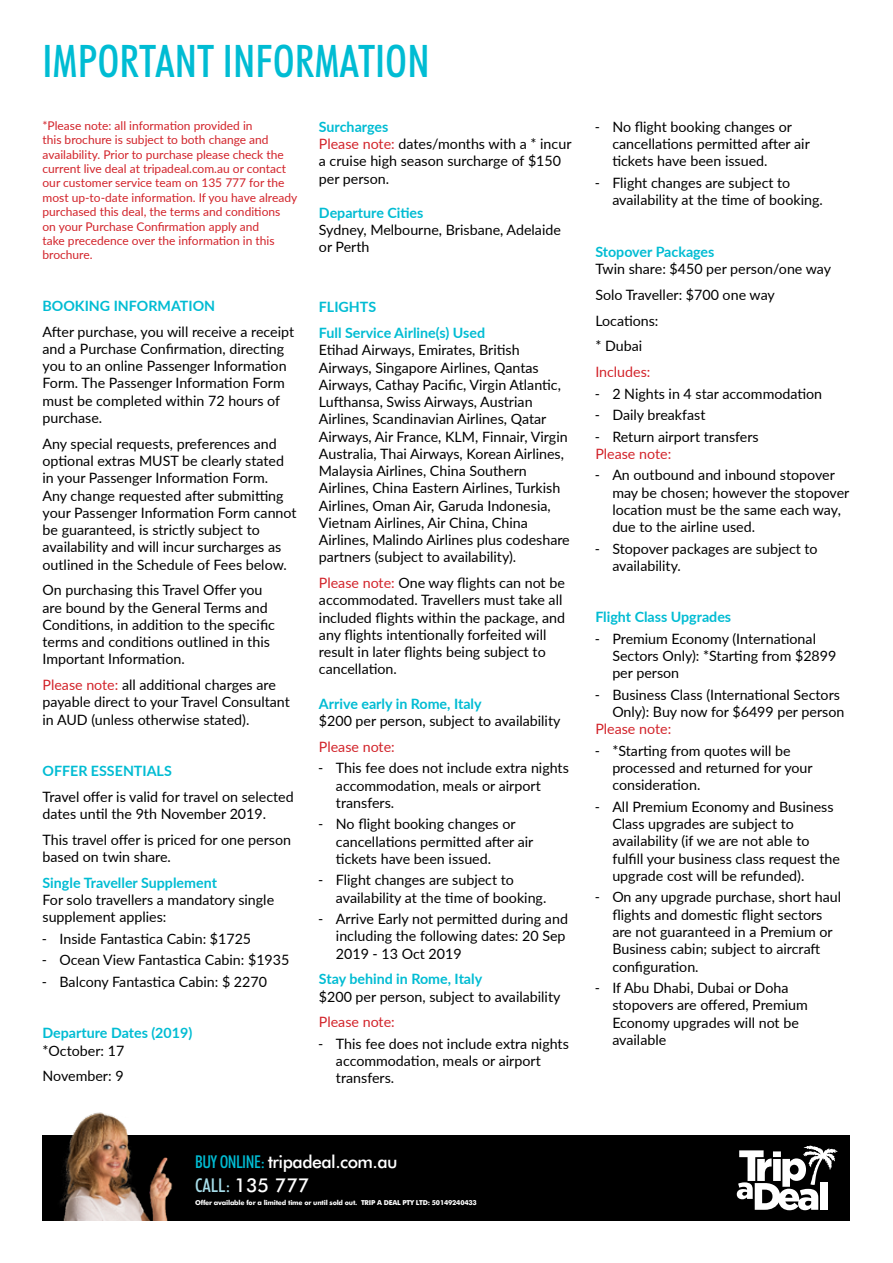
<style>
.page{position:relative;width:893px;height:1263px;background:#fff}
.page>*{position:absolute;margin:0;border:0;box-sizing:border-box;transform-origin:0 0}
.t1{font:500 condensed 45px "Futura BT";color:#00bcd3}
.t2{font:500 19.05px "Futura BT";color:#fff}
.t3{font:500 17.7px "Futura BT";letter-spacing:-.03em;color:#fff}
.t4{font:14.25px/17.2px "Lato";color:#000}
.t5{font:700 14.25px/25.8px "Lato";color:#00bcd3}
.t6{font:14.25px "Lato";color:#d2232a}
.t7{font:12px/14.4px "Lato";color:#d2232a}
.t8{font:700 6.75px "Futura BT";letter-spacing:-.03em;color:#fff}
.s1{color:#d2232a}
.s2{font-family:"Roboto"}
.s3{font-weight:700;color:#00bcd3}
.s4{font-stretch:condensed;color:#00bcd3}
.s5{font-stretch:condensed;color:#a7dde9}
</style>
<div class="page">
<div style="left:43px;top:1135px;width:807px;height:85px;background:#000"></div>
<img style="left:60px;top:1112px;width:113px;height:108px">
<svg style="left:737px;top:1145px;width:101px;height:65px"></svg>
<h1 class="t1" style="left:43px;top:34px;width:389px">IMPORTANT INFORMATION</h1>
<p class="t7" style="left:43px;top:118px;width:256px">*Please note: all information provided in<br>this brochure is subject to both change and availability. Prior to purchase please check the current live deal at tripadeal.com.au or contact our customer service team on 135 777 for the most up-to-date information. If you have already purchased this deal, the terms and conditions<br>on your Purchase Confirmation apply and<br>take precedence over the information in this brochure.</p>
<p class="t5" style="left:43px;top:292px;width:174px">BOOKING INFORMATION</p>
<p class="t4" style="left:43px;top:322px;width:253px">After purchase, you will receive a receipt and a Purchase Confirmation, directing you to an online Passenger Information Form. The Passenger Information Form must be completed within 72 hours of purchase.</p>
<p class="t4" style="left:43px;top:434px;width:256px">Any special requests, preferences and optional extras MUST be clearly stated in your Passenger Information Form.<br>Any change requested after submitting your Passenger Information Form cannot be guaranteed, is strictly subject to availability and will incur surcharges as outlined in the Schedule of Fees below.</p>
<p class="t4" style="left:43px;top:581px;width:234px">On purchasing this Travel Offer you are bound by the General Terms and Conditions, in addition to the specific terms and conditions outlined in this Important Information.</p>
<p class="t4" style="left:43px;top:676px;width:249px"><span class="s1">Please note:</span> all additional charges are payable direct to your Travel Consultant in AUD (unless otherwise stated).</p>
<p class="t5" style="left:43px;top:757px;width:131px">OFFER ESSENTIALS</p>
<p class="t4" style="left:43px;top:787px;width:253px">Travel offer is valid for travel on selected dates until the 9th November 2019.</p>
<p class="t4" style="left:43px;top:830px;width:250px">This travel offer is priced for one person based on twin share.</p>
<p class="t5" style="left:43px;top:869px;width:176px">Single Traveller Supplement</p>
<p class="t4" style="left:43px;top:891px;width:233px">For solo travellers a mandatory single supplement applies:</p>
<p class="t4" style="left:43px;top:929px;width:210px"><span class="s2">-</span> Inside Fantastica Cabin: $1725</p>
<p class="t4" style="left:43px;top:951px;width:248px"><span class="s2">-</span> Ocean View Fantastica Cabin: $1935</p>
<p class="t4" style="left:43px;top:972px;width:226px"><span class="s2">-</span> Balcony Fantastica Cabin: $ 2270</p>
<p class="t5" style="left:43px;top:1020px;width:151px">Departure Dates (2019)</p>
<p class="t4" style="left:43px;top:1037px;width:83px;line-height:25.8px">*October: 17<br>November: 9</p>
<p class="t4" style="left:319px;top:117px;width:254px"><span class="s3">Surcharges<br></span><span class="s1">Please note:</span> dates/months with a * incur a cruise high season surcharge of $150 per person.</p>
<p class="t5" style="left:319px;top:199px;width:106px">Departure Cities</p>
<p class="t4" style="left:319px;top:221px;width:244px">Sydney, Melbourne, Brisbane, Adelaide or Perth</p>
<p class="t5" style="left:319px;top:294px;width:168px">FLIGHTS<br>Full Service Airline(s) Used</p>
<p class="t4" style="left:319px;top:341px;width:252px">Etihad Airways, Emirates, British Airways, Singapore Airlines, Qantas Airways, Cathay Pacific, Virgin Atlantic, Lufthansa, Swiss Airways, Austrian Airlines, Scandinavian Airlines, Qatar Airways, Air France, KLM, Finnair, Virgin Australia, Thai Airways, Korean Airlines, Malaysia Airlines, China Southern Airlines, China Eastern Airlines, Turkish Airlines, Oman Air, Garuda Indonesia, Vietnam Airlines, Air China, China Airlines, Malindo Airlines plus codeshare partners (subject to availability).</p>
<p class="t4" style="left:319px;top:574px;width:248px"><span class="s1">Please note:</span> One way flights can not be accommodated. Travellers must take all included flights within the package, and any flights intentionally forfeited will result in later flights being subject to cancellation.</p>
<p class="t5" style="left:319px;top:690px;width:164px">Arrive early in Rome, Italy</p>
<p class="t4" style="left:319px;top:711px;width:243px">$200 per person, subject to availability</p>
<p class="t6" style="left:319px;top:736px;width:77px">Please note:</p>
<p class="t4" style="left:336px;top:759px;width:234px;text-indent:-17px"><span class="s2">-</span> This fee does not include extra nights accommodation, meals or airport transfers.</p>
<p class="t4" style="left:336px;top:815px;width:199px;text-indent:-17px"><span class="s2">-</span> No flight booking changes or cancellations permitted after air tickets have been issued.</p>
<p class="t4" style="left:336px;top:871px;width:212px;text-indent:-17px"><span class="s2">-</span> Flight changes are subject to availability at the time of booking.</p>
<p class="t4" style="left:336px;top:910px;width:234px;text-indent:-17px"><span class="s2">-</span> Arrive Early not permitted during and including the following dates: 20 Sep<br>2019 - 13 Oct 2019</p>
<p class="t5" style="left:319px;top:966px;width:165px">Stay behind in Rome, Italy</p>
<p class="t4" style="left:319px;top:987px;width:243px">$200 per person, subject to availability</p>
<p class="t6" style="left:319px;top:1012px;width:77px">Please note:</p>
<p class="t4" style="left:336px;top:1034px;width:234px;text-indent:-17px"><span class="s2">-</span> This fee does not include extra nights accommodation, meals or airport transfers.</p>
<p class="t4" style="left:612px;top:118px;width:199px;text-indent:-17px"><span class="s2">-</span> No flight booking changes or cancellations permitted after air tickets have been issued.</p>
<p class="t4" style="left:612px;top:174px;width:212px;text-indent:-17px"><span class="s2">-</span> Flight changes are subject to availability at the time of booking.</p>
<p class="t5" style="left:595px;top:238px;width:121px">Stopover Packages</p>
<p class="t4" style="left:595px;top:255px;width:237px;line-height:25.8px">Twin share: $450 per person/one way<br>Solo Traveller: $700 one way<br>Locations:<br>* Dubai</p>
<p class="t6" style="left:595px;top:362px;width:57px">Includes:</p>
<p class="t4" style="left:595px;top:384px;width:228px"><span class="s2">-</span> 2 Nights in 4 star accommodation</p>
<p class="t4" style="left:595px;top:406px;width:112px"><span class="s2">-</span> Daily breakfast</p>
<p class="t4" style="left:595px;top:427px;width:165px"><span class="s2">-</span> Return airport transfers<br><span class="s1">Please note:</span></p>
<p class="t4" style="left:612px;top:466px;width:239px;text-indent:-17px"><span class="s2">-</span> An outbound and inbound stopover may be chosen; however the stopover location must be the same each way, due to the airline used.</p>
<p class="t4" style="left:612px;top:539px;width:207px;text-indent:-17px"><span class="s2">-</span> Stopover packages are subject to availability.</p>
<p class="t5" style="left:595px;top:604px;width:137px">Flight Class Upgrades</p>
<p class="t4" style="left:612px;top:629px;width:226px;text-indent:-17px"><span class="s2">-</span> Premium Economy (International<br>Sectors Only): *Starting from $2899 per person</p>
<p class="t4" style="left:612px;top:685px;width:233px;text-indent:-17px"><span class="s2">-</span> Business Class (International Sectors<br>Only): Buy now for $6499 per person</p>
<p class="t6" style="left:595px;top:719px;width:77px">Please note:</p>
<p class="t4" style="left:612px;top:741px;width:202px;text-indent:-17px"><span class="s2">-</span> *Starting from quotes will be processed and returned for your consideration.</p>
<p class="t4" style="left:612px;top:797px;width:229px;text-indent:-17px"><span class="s2">-</span> All Premium Economy and Business Class upgrades are subject to availability (if we are not able to fulfill your business class request the upgrade cost will be refunded).</p>
<p class="t4" style="left:612px;top:888px;width:230px;text-indent:-17px"><span class="s2">-</span> On any upgrade purchase, short haul flights and domestic flight sectors are not guaranteed in a Premium or<br>Business cabin; subject to aircraft configuration.</p>
<p class="t4" style="left:612px;top:979px;width:197px;text-indent:-17px"><span class="s2">-</span> If Abu Dhabi, Dubai or Doha stopovers are offered, Premium<br>Economy upgrades will not be available</p>
<p class="t3" style="left:195px;top:1151px;width:204px"><span class="s4">BUY ONLINE:</span> tripadeal.com.au</p>
<h2 class="t2" style="left:195px;top:1173px;width:116px"><span class="s5">CALL:</span> 135 777</h2>
<p class="t8" style="left:195px;top:1199px;width:283px">Offer available for a limited time or until sold out. TRIP A DEAL PTY LTD: 50149240433</p>
</div>
